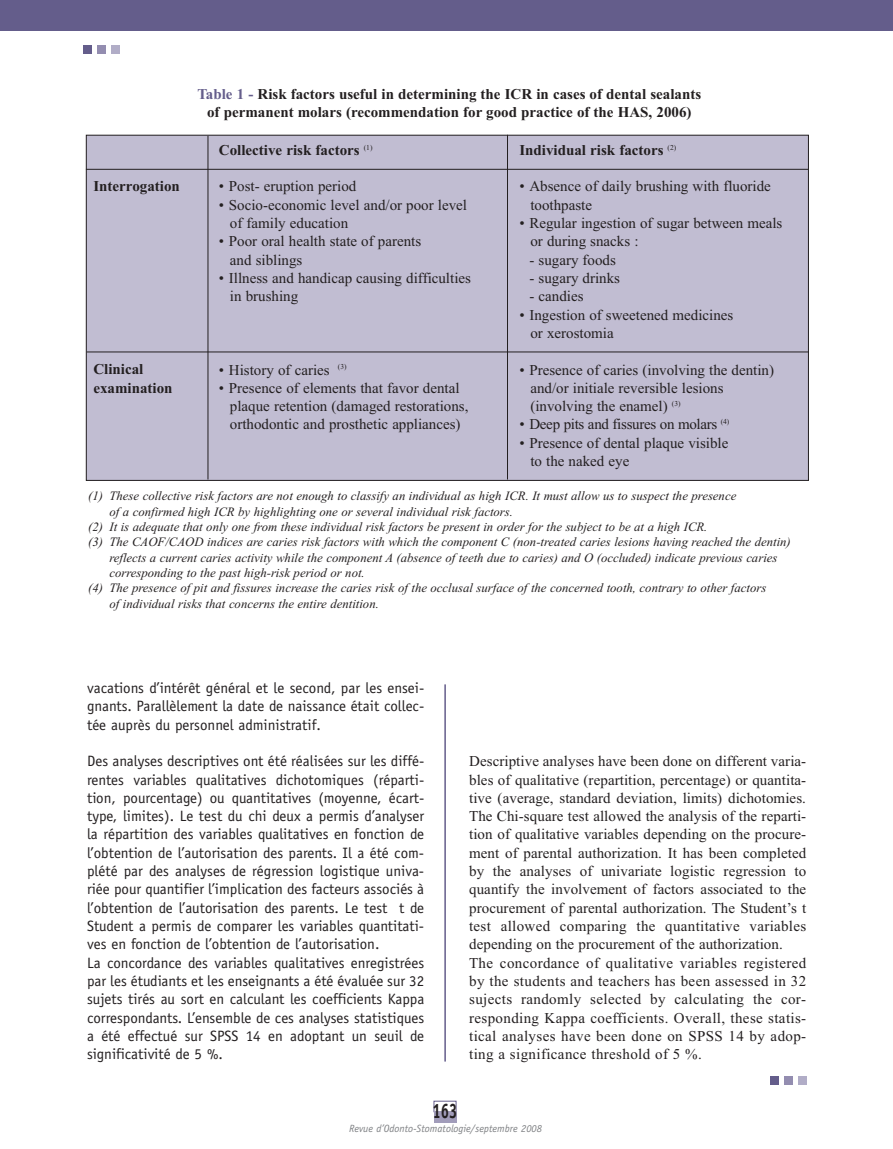
<style>
.page{position:relative;width:893px;height:1149px;background:#fff}
.page>*{position:absolute;margin:0;border:0;box-sizing:border-box;transform-origin:0 0}
.t1{font:700 21px "Officina Sans";color:#231f20;scale:.72 1}
.t2{font:15px/18.3px "Times New Roman";letter-spacing:.005em;color:#231f20}
.t3{font:15px/18.3px "Officina Sans";color:#231f20;text-align:justify}
.t4{font:700 15px/18.3px "Times New Roman";color:#231f20}
.t5{font:15px "Times New Roman";letter-spacing:-.02em;color:#231f20}
.t6{font:italic 12.75px "Times New Roman";color:#231f20}
.t7{font:italic 10.5px "Officina Sans";color:#808285}
.s1{color:#645d8b}
</style>
<div class="page">
<div style="left:0;top:0;width:893px;height:31px;background:#645d8b"></div>
<div style="left:434px;top:1100px;width:22px;height:11px;border:1px solid #645d8b"></div>
<div style="left:434px;top:1111px;width:22px;height:11px;background:#a19cba"></div>
<div style="left:83px;top:45px;width:9px;height:9px;background:#645d8b"></div>
<div style="left:97px;top:45px;width:8px;height:9px;background:#938db0"></div>
<div style="left:111px;top:45px;width:8px;height:9px;background:#b1adc7"></div>
<div style="left:770px;top:1075px;width:9px;height:9px;background:#645d8b"></div>
<div style="left:784px;top:1075px;width:8px;height:9px;background:#938db0"></div>
<div style="left:798px;top:1075px;width:8px;height:9px;background:#b1adc7"></div>
<hr style="left:444px;top:684px;width:2px;height:377px;background:#645d8b">
<div style="left:86px;top:135px;width:722px;height:345px;background:#c1bdd2"></div>
<hr style="left:507px;top:135px;width:1px;height:344px;background:#231f20">
<hr style="left:208px;top:136px;width:1px;height:343px;background:#231f20">
<hr style="left:86px;top:169px;width:722px;height:1px;background:#231f20">
<hr style="left:87px;top:351px;width:722px;height:1px;background:#231f20">
<p class="t4" style="left:93px;top:177px;width:88px">Interrogation</p>
<p class="t4" style="left:93px;top:360px;width:81px">Clinical examination</p>
<p class="t4" style="left:197px;top:84px;width:505px;text-align:center"><span class="s1">Table 1 -</span> Risk factors useful in determining the ICR in cases of dental sealants of permanent molars (recommendation for good practice of the HAS, 2006)</p>
<p class="t4" style="left:219px;top:140px;width:155px">Collective risk factors <sup>(1)</sup></p>
<p class="t2" style="left:219px;top:177px;width:139px">• Post- eruption period</p>
<p class="t2" style="left:230px;top:195px;width:239px;text-indent:-11px">• Socio-economic level and/or poor level of family education</p>
<p class="t2" style="left:230px;top:232px;width:193px;text-indent:-11px">• Poor oral health state of parents and siblings</p>
<p class="t2" style="left:230px;top:268px;width:242px;text-indent:-11px">• Illness and handicap causing difficulties in brushing</p>
<p class="t2" style="left:219px;top:360px;width:129px">• History of caries <sup>(3)</sup></p>
<p class="t2" style="left:230px;top:378px;width:240px;text-indent:-11px">• Presence of elements that favor dental plaque retention (damaged restorations, orthodontic and prosthetic appliances)</p>
<p class="t4" style="left:519px;top:140px;width:158px">Individual risk factors <sup>(2)</sup></p>
<p class="t2" style="left:530px;top:177px;width:242px;text-indent:-11px">• Absence of daily brushing with fluoride toothpaste</p>
<p class="t2" style="left:530px;top:213px;width:254px;text-indent:-11px">• Regular ingestion of sugar between meals or during snacks :</p>
<p class="t2" style="left:529px;top:250px;width:88px">- sugary foods</p>
<p class="t2" style="left:529px;top:268px;width:92px">- sugary drinks</p>
<p class="t2" style="left:529px;top:287px;width:56px">- candies</p>
<p class="t2" style="left:530px;top:305px;width:204px;text-indent:-11px">• Ingestion of sweetened medicines or xerostomia</p>
<p class="t2" style="left:530px;top:360px;width:245px;text-indent:-11px">• Presence of caries (involving the dentin) and/or initiale reversible lesions (involving the enamel) <sup>(3)</sup></p>
<p class="t5" style="left:519px;top:415px;width:211px">• Deep pits and fissures on molars <sup>(4)</sup></p>
<p class="t2" style="left:530px;top:433px;width:199px;text-indent:-11px">• Presence of dental plaque visible to the naked eye</p>
<p class="t6" style="left:88px;top:488px;width:650px">(1) These collective risk factors are not enough to classify an individual as high ICR. It must allow us to suspect the presence</p>
<p class="t6" style="left:109px;top:503px;width:405px">of a confirmed high ICR by highlighting one or several individual risk factors.</p>
<p class="t6" style="left:88px;top:519px;width:621px">(2) It is adequate that only one from these individual risk factors be present in order for the subject to be at a high ICR.</p>
<p class="t6" style="left:88px;top:534px;width:704px">(3) The CAOF/CAOD indices are caries risk factors with which the component C (non-treated caries lesions having reached the dentin)</p>
<p class="t6" style="left:109px;top:549px;width:670px">reflects a current caries activity while the component A (absence of teeth due to caries) and O (occluded) indicate previous caries</p>
<p class="t6" style="left:109px;top:565px;width:257px">corresponding to the past high-risk period or not.</p>
<p class="t6" style="left:88px;top:580px;width:680px">(4) The presence of pit and fissures increase the caries risk of the occlusal surface of the concerned tooth, contrary to other factors</p>
<p class="t6" style="left:109px;top:596px;width:271px">of individual risks that concerns the entire dentition.</p>
<p class="t3" style="left:87px;top:679px;width:339px">vacations d’intérêt général et le second, par les ensei&shy;gnants. Parallèlement la date de naissance était collec&shy;tée auprès du personnel administratif.</p>
<p class="t3" style="left:87px;top:753px;width:339px;text-align:left">Des analyses descriptives ont été réalisées sur les diffé&shy;rentes variables qualitatives dichotomiques (réparti&shy;tion, pourcentage) ou quantitatives (moyenne, écart&shy;type, limites). Le test du chi deux a permis d’analyser la répartition des variables qualitatives en fonction de l’obtention de l’autorisation des parents. Il a été com&shy;plété par des analyses de régression logistique univa&shy;riée pour quantifier l’implication des facteurs associés à l’obtention de l’autorisation des parents. Le test t de Student a permis de comparer les variables quantitati&shy;ves en fonction de l’obtention de l’autorisation.<br>La concordance des variables qualitatives enregistrées par les étudiants et les enseignants a été évaluée sur 32 sujets tirés au sort en calculant les coefficients Kappa correspondants. L’ensemble de ces analyses statistiques a été effectué sur SPSS 14 en adoptant un seuil de significativité de 5 %.</p>
<p class="t2" style="left:469px;top:751px;width:339px">Descriptive analyses have been done on different varia&shy;bles of qualitative (repartition, percentage) or quantita&shy;tive (average, standard deviation, limits) dichotomies.<br>The Chi-square test allowed the analysis of the reparti&shy;tion of qualitative variables depending on the procure&shy;ment of parental authorization. It has been completed by the analyses of univariate logistic regression to quantify the involvement of factors associated to the procurement of parental authorization. The Student’s t test allowed comparing the quantitative variables depending on the procurement of the authorization.<br>The concordance of qualitative variables registered by the students and teachers has been assessed in 32 sujects randomly selected by calculating the cor&shy;responding Kappa coefficients. Overall, these statis&shy;tical analyses have been done on SPSS 14 by adop&shy;ting a significance threshold of 5 %.</p>
<h1 class="t1" style="left:433px;top:1102px;width:36px">163</h1>
<p class="t7" style="left:349px;top:1124px;width:194px">Revue d’Odonto-Stomatologie/septembre 2008</p>
</div>
